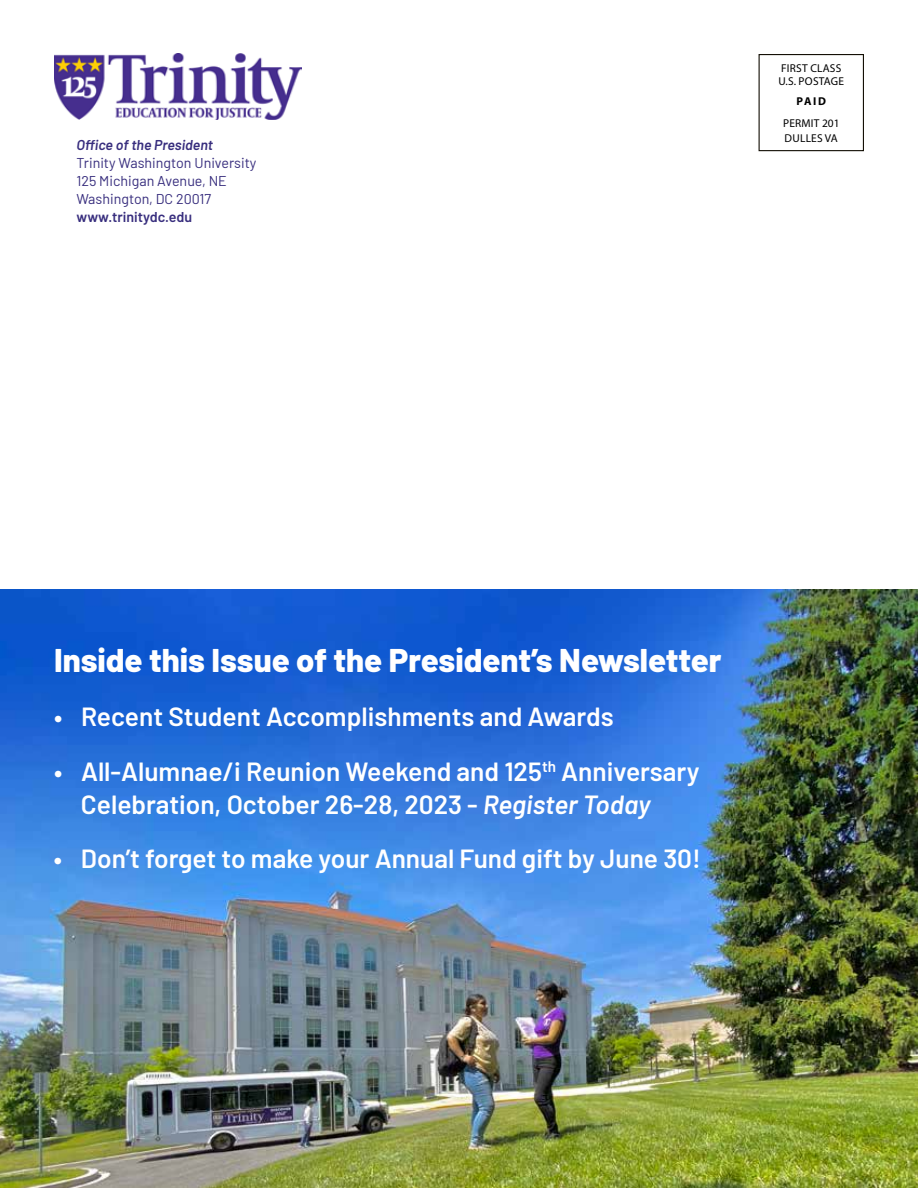
<style>
.page{position:relative;width:918px;height:1188px;background:#fff}
.page>*{position:absolute;margin:0;border:0;box-sizing:border-box;transform-origin:0 0}
.t1{font:800 32.85px "Barlow";color:#fff}
.t2{font:600 26.25px/32.8px "Barlow";color:#fff}
.t3{font:14.25px/18px "Barlow";color:#382e7e}
.t4{font:italic 600 14.25px "Barlow";color:#382e7e}
.t5{font:600 14.25px "Barlow";color:#382e7e}
.t6{font:11.4px/13.5px "Myriad Pro";letter-spacing:.02em;color:#000}
.t7{font:700 11.4px "Myriad Pro";color:#000}
.s1{font-style:italic}
</style>
<div class="page">
<img style="left:54px;top:54px;width:247px;height:66px">
<div style="left:759px;top:54px;width:105px;height:97px;border:1px solid #141006"></div>
<img style="left:0;top:590px;width:918px;height:598px">
<p class="t4" style="left:76px;top:134px;width:138px">Office of the President</p>
<p class="t3" style="left:76px;top:153px;width:182px">Trinity Washington University<br>125 Michigan Avenue, NE<br>Washington, DC 20017</p>
<p class="t5" style="left:76px;top:206px;width:117px">www.trinitydc.edu</p>
<p class="t6" style="left:778px;top:61px;width:67px">FIRST CLASS<br>U.S. POSTAGE</p>
<p class="t7" style="left:797px;top:94px;width:31px">PAID</p>
<p class="t6" style="left:783px;top:116px;width:58px;line-height:15px">PERMIT 201<br>DULLES VA</p>
<p class="t1" style="left:54px;top:636px;width:669px">Inside this Issue of the President’s Newsletter</p>
<p class="t2" style="left:54px;top:699px;width:561px">• Recent Student Accomplishments and Awards</p>
<p class="t2" style="left:81px;top:753px;width:620px;text-indent:-27px">• All-Alumnae/i Reunion Weekend and 125<sup>th</sup> Anniversary<br>Celebration, October 26-28, 2023 - <span class="s1">Register Today</span></p>
<p class="t2" style="left:54px;top:840px;width:648px">• Don’t forget to make your Annual Fund gift by June 30!</p>
</div>
